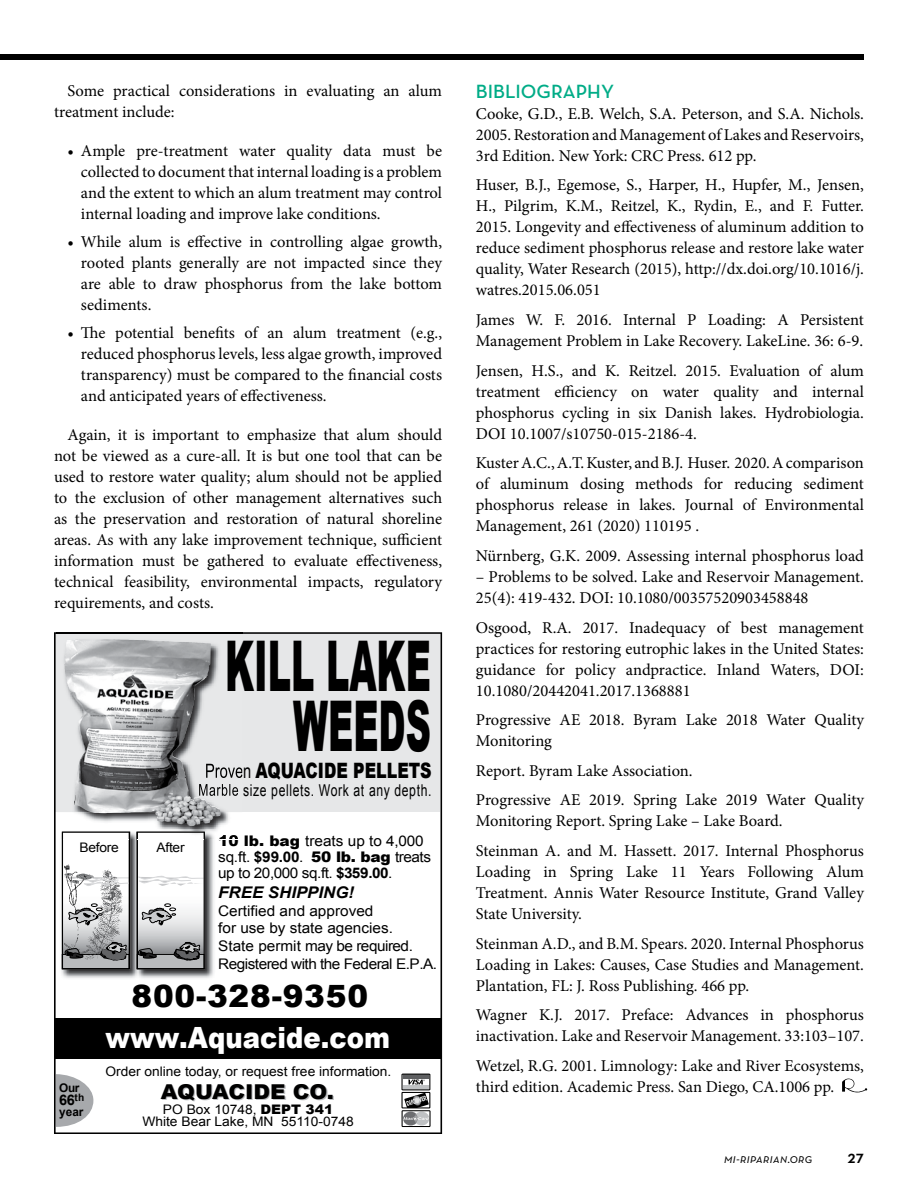
<style>
.page{position:relative;width:918px;height:1188px;background:#fff}
.page>*{position:absolute;margin:0;border:0;box-sizing:border-box;transform-origin:0 0}
.t1{font:900 70.05px/60px "Arial";color:#000;text-align:right;scale:.5 1}
.t2{font:900 30.75px "Arial";letter-spacing:.025em;color:#000}
.t3{font:900 29.25px "Arial";color:#fff;scale:.89 1}
.t4{font:900 21.15px "Arial";color:#000;scale:.75 1}
.t5{font:900 20.55px "Arial";color:#000;scale:1.05 1}
.t6{font:600 19.5px "Neutra Text";color:#00ac87}
.t7{font:18px "Neutra Text Demi SC";color:#000}
.t8{font:16.5px/21px "Minion Pro";color:#000;text-align:justify}
.t9{font:16.35px "Arial";letter-spacing:.05em;color:#000;scale:.75 1}
.t10{font:italic 700 16.05px "Arial";color:#000;scale:1.05 1}
.t11{font:14.7px/17.5px "Arial";color:#000;scale:1.05 1}
.t12{font:14.7px/16px "Arial";letter-spacing:-.03em;color:#000;scale:1.05 1}
.t13{font:700 14.55px "Arial";color:#000}
.t14{font:13.5px "Neutra Text Book SC Italic";letter-spacing:.02em;color:#000}
.t15{font:13.2px/12.5px "Arial";color:#000;text-align:center;scale:1.05 1}
.t16{font:700 11.85px "Arial";color:#000}
.s1{font-weight:400;font-size:19.5px}
.s2{font-weight:900}
.s3{font-weight:700}
</style>
<div class="page">
<svg style="left:842px;top:1079px;width:25px;height:14px"></svg>
<div style="left:0;top:54px;width:864px;height:6px;background:#000"></div>
<svg style="left:54px;top:632px;width:388px;height:502px"></svg>
<svg style="left:401px;top:1073px;width:30px;height:55px"></svg>
<div style="left:54px;top:1018px;width:388px;height:41px;background:#000"></div>
<img style="left:59px;top:839px;width:158px;height:141px">
<svg style="left:62px;top:839px;width:143px;height:130px"></svg>
<img style="left:57px;top:633px;width:185px;height:206px">
<img style="left:206px;top:764px;width:36px;height:14px">
<img style="left:199px;top:784px;width:43px;height:15px">
<img style="left:199px;top:784px;width:39px;height:12px">
<img style="left:238px;top:835px;width:4px;height:4px">
<img style="left:220px;top:835px;width:18px;height:4px">
<img style="left:62px;top:832px;width:143px;height:7px">
<img style="left:64px;top:639px;width:47px;height:139px">
<p class="t6" style="left:476px;top:79px;width:140px">BIBLIOGRAPHY</p>
<p class="t8" style="left:476px;top:103px;width:390px">Cooke, G.D., E.B. Welch, S.A. Peterson, and S.A. Nichols.<br>2005. Restoration and Management of Lakes and Reservoirs, 3rd Edition. New York: CRC Press. 612 pp.</p>
<p class="t8" style="left:476px;top:175px;width:390px">Huser, B.J., Egemose, S., Harper, H., Hupfer, M., Jensen, H., Pilgrim, K.M., Reitzel, K., Rydin, E., and F. Futter.<br>2015. Longevity and effectiveness of aluminum addition to reduce sediment phosphorus release and restore lake water quality, Water Research (2015), http://dx.doi.org/10.1016/j. watres.2015.06.051</p>
<p class="t8" style="left:476px;top:309px;width:390px">James W. F. 2016. Internal P Loading: A Persistent<br>Management Problem in Lake Recovery. LakeLine. 36: 6-9.</p>
<p class="t8" style="left:476px;top:360px;width:390px">Jensen, H.S., and K. Reitzel. 2015. Evaluation of alum treatment efficiency on water quality and internal phosphorus cycling in six Danish lakes. Hydrobiologia.<br>DOI 10.1007/s10750-015-2186-4.</p>
<p class="t8" style="left:476px;top:453px;width:390px">Kuster A.C., A.T. Kuster, and B.J. Huser. 2020. A comparison of aluminum dosing methods for reducing sediment phosphorus release in lakes. Journal of Environmental Management, 261 (2020) 110195 .</p>
<p class="t8" style="left:476px;top:545px;width:390px">Nürnberg, G.K. 2009. Assessing internal phosphorus load</p>
<p class="t8" style="left:476px;top:566px;width:390px">– Problems to be solved. Lake and Reservoir Management.<br>25(4): 419-432. DOI: 10.1080/00357520903458848</p>
<p class="t8" style="left:476px;top:617px;width:390px">Osgood, R.A. 2017. Inadequacy of best management practices for restoring eutrophic lakes in the United States: guidance for policy andpractice. Inland Waters, DOI:<br>10.1080/20442041.2017.1368881</p>
<p class="t8" style="left:476px;top:709px;width:390px">Progressive AE 2018. Byram Lake 2018 Water Quality<br>Monitoring</p>
<p class="t8" style="left:476px;top:756px;width:390px;line-height:29.7px">Report. Byram Lake Association.<br>Progressive AE 2019. Spring Lake 2019 Water Quality</p>
<p class="t8" style="left:476px;top:806px;width:390px;line-height:29.7px">Monitoring Report. Spring Lake – Lake Board.<br>Steinman A. and M. Hassett. 2017. Internal Phosphorus</p>
<p class="t8" style="left:476px;top:861px;width:390px">Loading in Spring Lake 11 Years Following Alum Treatment. Annis Water Resource Institute, Grand Valley State University.</p>
<p class="t8" style="left:476px;top:933px;width:390px">Steinman A.D., and B.M. Spears. 2020. Internal Phosphorus Loading in Lakes: Causes, Case Studies and Management.<br>Plantation, FL: J. Ross Publishing. 466 pp.</p>
<p class="t8" style="left:476px;top:1005px;width:390px">Wagner K.J. 2017. Preface: Advances in phosphorus inactivation. Lake and Reservoir Management. 33:103–107.</p>
<p class="t8" style="left:476px;top:1055px;width:390px">Wetzel, R.G. 2001. Limnology: Lake and River Ecosystems,</p>
<p class="t8" style="left:54px;top:80px;width:390px;text-indent:13px">Some practical considerations in evaluating an alum treatment include:</p>
<p class="t8" style="left:81px;top:140px;width:363px;text-indent:-13px">• Ample pre-treatment water quality data must be collected to document that internal loading is a problem and the extent to which an alum treatment may control internal loading and improve lake conditions.</p>
<p class="t8" style="left:81px;top:231px;width:363px;text-indent:-13px">• While alum is effective in controlling algae growth, rooted plants generally are not impacted since they are able to draw phosphorus from the lake bottom sediments.</p>
<p class="t8" style="left:81px;top:322px;width:363px;text-indent:-13px">• The potential benefits of an alum treatment (e.g., reduced phosphorus levels, less algae growth, improved transparency) must be compared to the financial costs and anticipated years of effectiveness.</p>
<p class="t8" style="left:54px;top:424px;width:390px;text-indent:13px">Again, it is important to emphasize that alum should not be viewed as a cure-all. It is but one tool that can be used to restore water quality; alum should not be applied to the exclusion of other management alternatives such as the preservation and restoration of natural shoreline areas. As with any lake improvement technique, sufficient information must be gathered to evaluate effectiveness, technical feasibility, environmental impacts, regulatory requirements, and costs.</p>
<h1 class="t1" style="left:225px;top:634px;width:413px">KILL LAKE<br>WEEDS</h1>
<p class="t4" style="left:205px;top:755px;width:304px"><span class="s1">Proven</span> AQUACIDE PELLETS</p>
<p class="t9" style="left:198px;top:779px;width:313px">Marble size pellets. Work at any depth.</p>
<p class="t12" style="left:218px;top:833px;width:204px"><span class="s2">10 lb. bag</span> treats up to 4,000 sq.ft. <span class="s3">$99.00</span>. <span class="s2">50 lb. bag</span> treats up to 20,000 sq.ft. <span class="s3">$359.00</span>.</p>
<p class="t10" style="left:218px;top:882px;width:131px">FREE SHIPPING!</p>
<p class="t11" style="left:218px;top:902px;width:210px">Certified and approved<br>for use by state agencies.<br>State permit may be required.<br>Registered with the Federal E.P.A.</p>
<h2 class="t2" style="left:132px;top:974px;width:238px">800-328-9350</h2>
<p class="t15" style="left:80px;top:841px;width:39px">Before</p>
<p class="t15" style="left:157px;top:841px;width:28px">After</p>
<h3 class="t3" style="left:106px;top:1016px;width:321px">www.Aquacide.com</h3>
<p class="t15" style="left:105px;top:1065px;width:274px">Order online today, or request free information.</p>
<p class="t16" style="left:59px;top:1080px;width:22px">Our</p>
<p class="t8" style="left:476px;top:1076px;width:360px">third edition. Academic Press. San Diego, CA.1006 pp.</p>
<p class="t13" style="left:59px;top:1090px;width:27px">66<sup>th</sup></p>
<p class="t16" style="left:59px;top:1104px;width:26px">year</p>
<p class="t5" style="left:161px;top:1077px;width:167px">AQUACIDE CO.</p>
<p class="t15" style="left:142px;top:1103px;width:203px">PO Box 10748, <span class="s2">DEPT 341<br></span>White Bear Lake, MN 55110-0748</p>
<p class="t14" style="left:724px;top:1150px;width:90px">mi-riparian.org</p>
<p class="t7" style="left:848px;top:1146px;width:18px">27</p>
</div>
